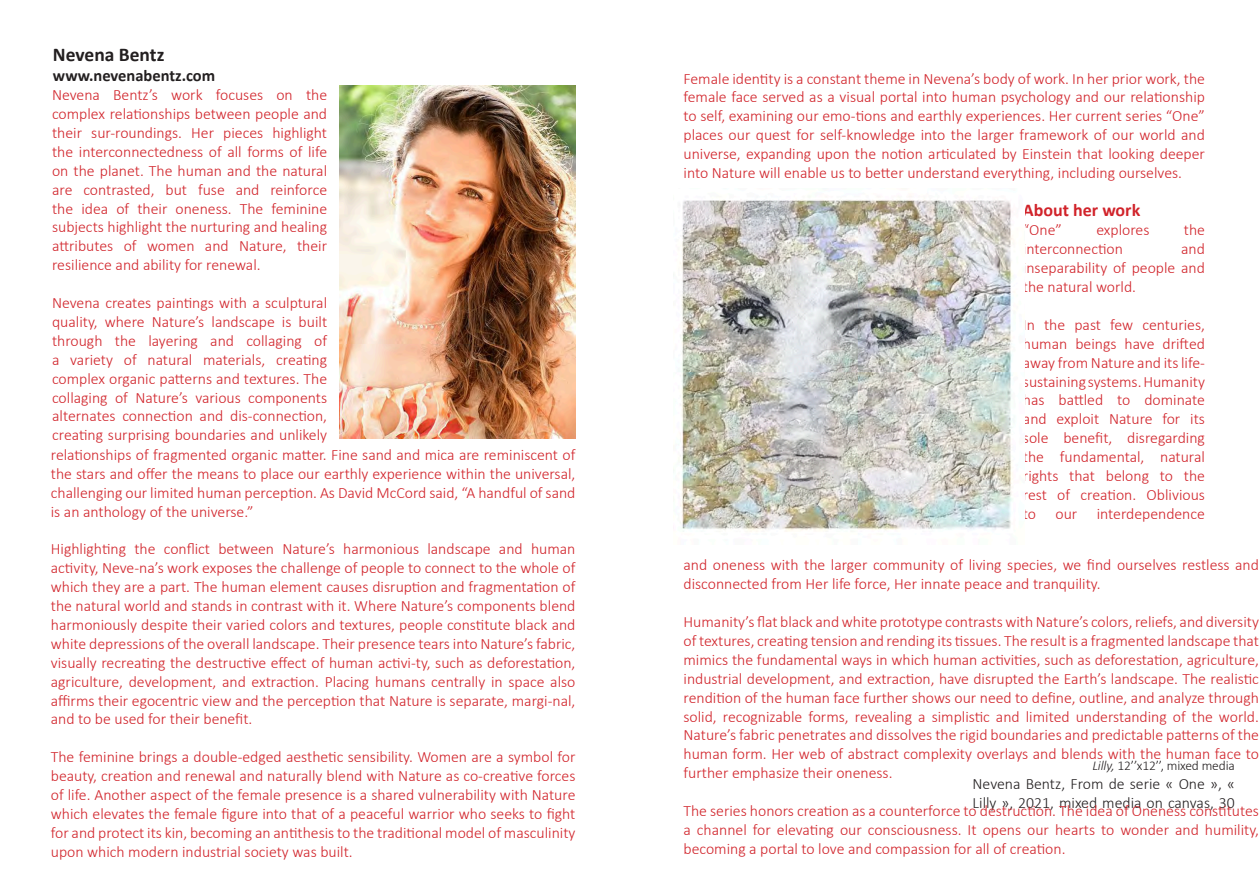
<style>
.page{position:relative;width:1259px;height:893px;background:#fff}
.page>*{position:absolute;margin:0;border:0;box-sizing:border-box;transform-origin:0 0}
.t1{font:700 19.5px "Calibri";color:#231f20}
.t2{font:700 18px "Calibri";color:#d1232a}
.t3{font:700 16.5px "Calibri";color:#231f20}
.t4{font:300 15.75px/18.9px "Calibri";color:#d1232a;text-align:justify}
.t5{font:300 15.75px/18.9px "Calibri";color:#231f20}
.t6{font:300 13.5px "Calibri";letter-spacing:-.01em;color:#231f20}
.s1{font-style:italic}
</style>
<div class="page">
<img style="left:678px;top:188px;width:337px;height:344px">
<img style="left:340px;top:85px;width:235px;height:353px">
<p class="t1" style="left:53px;top:41px;width:113px">Nevena Bentz</p>
<p class="t3" style="left:53px;top:64px;width:164px">www.nevenabentz.com</p>
<p class="t4" style="left:52px;top:85px;width:276px">Nevena Bentz’s work focuses on the complex relationships between people and their sur-roundings. Her pieces highlight the interconnectedness of all forms of life on the planet. The human and the natural are contrasted, but fuse and reinforce the idea of their oneness. The feminine subjects highlight the nurturing and healing attributes of women and Nature, their resilience and ability for renewal.</p>
<p class="t4" style="left:51px;top:293px;width:526px;text-align:left">Nevena creates paintings with a sculptural<br>quality, where Nature’s landscape is built<br>through the layering and collaging of<br>a variety of natural materials, creating<br>complex organic patterns and textures. The<br>collaging of Nature’s various components<br>alternates connection and dis-connection,<br>creating surprising boundaries and unlikely<br>relationships of fragmented organic matter. Fine sand and mica are reminiscent of the stars and offer the means to place our earthly experience within the universal, challenging our limited human perception. As David McCord said, “A handful of sand is an anthology of the universe.”</p>
<p class="t4" style="left:51px;top:539px;width:526px">Highlighting the conflict between Nature’s harmonious landscape and human activity, Neve-na’s work exposes the challenge of people to connect to the whole of which they are a part. The human element causes disruption and fragmentation of the natural world and stands in contrast with it. Where Nature’s components blend harmoniously despite their varied colors and textures, people constitute black and white depressions of the overall landscape. Their presence tears into Nature’s fabric, visually recreating the destructive effect of human activi-ty, such as deforestation, agriculture, development, and extraction. Placing humans centrally in space also affirms their egocentric view and the perception that Nature is separate, margi-nal, and to be used for their benefit.</p>
<p class="t4" style="left:51px;top:747px;width:526px">The feminine brings a double-edged aesthetic sensibility. Women are a symbol for beauty, creation and renewal and naturally blend with Nature as co-creative forces of life. Another aspect of the female presence is a shared vulnerability with Nature which elevates the female figure into that of a peaceful warrior who seeks to fight for and protect its kin, becoming an antithesis to the traditional model of masculinity upon which modern industrial society was built.</p>
<p class="t4" style="left:683px;top:69px;width:523px">Female identity is a constant theme in Nevena’s body of work. In her prior work, the female face served as a visual portal into human psychology and our relationship to self, examining our emo-tions and earthly experiences. Her current series “One” places our quest for self-knowledge into the larger framework of our world and universe, expanding upon the notion articulated by Einstein that looking deeper into Nature will enable us to better understand everything, including ourselves.</p>
<p class="t2" style="left:1023px;top:198px;width:119px">About her work</p>
<p class="t4" style="left:1023px;top:220px;width:41px">“One”</p>
<p class="t4" style="left:1096px;top:220px;width:55px">explores</p>
<p class="t4" style="left:1183px;top:220px;width:23px">the</p>
<p class="t4" style="left:1023px;top:239px;width:102px">interconnection</p>
<p class="t4" style="left:1023px;top:239px;width:184px;text-indent:158px">and inseparability of people and the natural world.</p>
<p class="t4" style="left:1023px;top:315px;width:184px">In the past few centuries, human beings have drifted away from Nature and its life&shy;sustaining systems. Humanity has battled to dominate and exploit Nature for its sole benefit, disregarding the fundamental, natural rights that belong to the rest of creation. Oblivious to our interdependence</p>
<p class="t4" style="left:683px;top:555px;width:577px">and oneness with the larger community of living species, we find ourselves restless and disconnected from Her life force, Her innate peace and tranquility.</p>
<p class="t4" style="left:683px;top:612px;width:577px">Humanity’s flat black and white prototype contrasts with Nature’s colors, reliefs, and diversity of textures, creating tension and rending its tissues. The result is a fragmented landscape that mimics the fundamental ways in which human activities, such as deforestation, agriculture, industrial development, and extraction, have disrupted the Earth’s landscape. The realistic rendition of the human face further shows our need to define, outline, and analyze through solid, recognizable forms, revealing a simplistic and limited understanding of the world.<br>Nature’s fabric penetrates and dissolves the rigid boundaries and predictable patterns of the human form. Her web of abstract complexity overlays and blends with the human face to further emphasize their oneness.</p>
<p class="t4" style="left:683px;top:801px;width:577px">The series honors creation as a counterforce to destruction. The idea of Oneness constitutes a channel for elevating our consciousness. It opens our hearts to wonder and humility, becoming a portal to love and compassion for all of creation.</p>
<p class="t6" style="left:1092px;top:757px;width:144px"><span class="s1">Lilly,</span> 12’’x12’’, mixed media</p>
<p class="t5" style="left:972px;top:774px;width:264px">Nevena Bentz, From de serie « One », «<br>Lilly », 2021, mixed media on canvas, 30</p>
</div>
